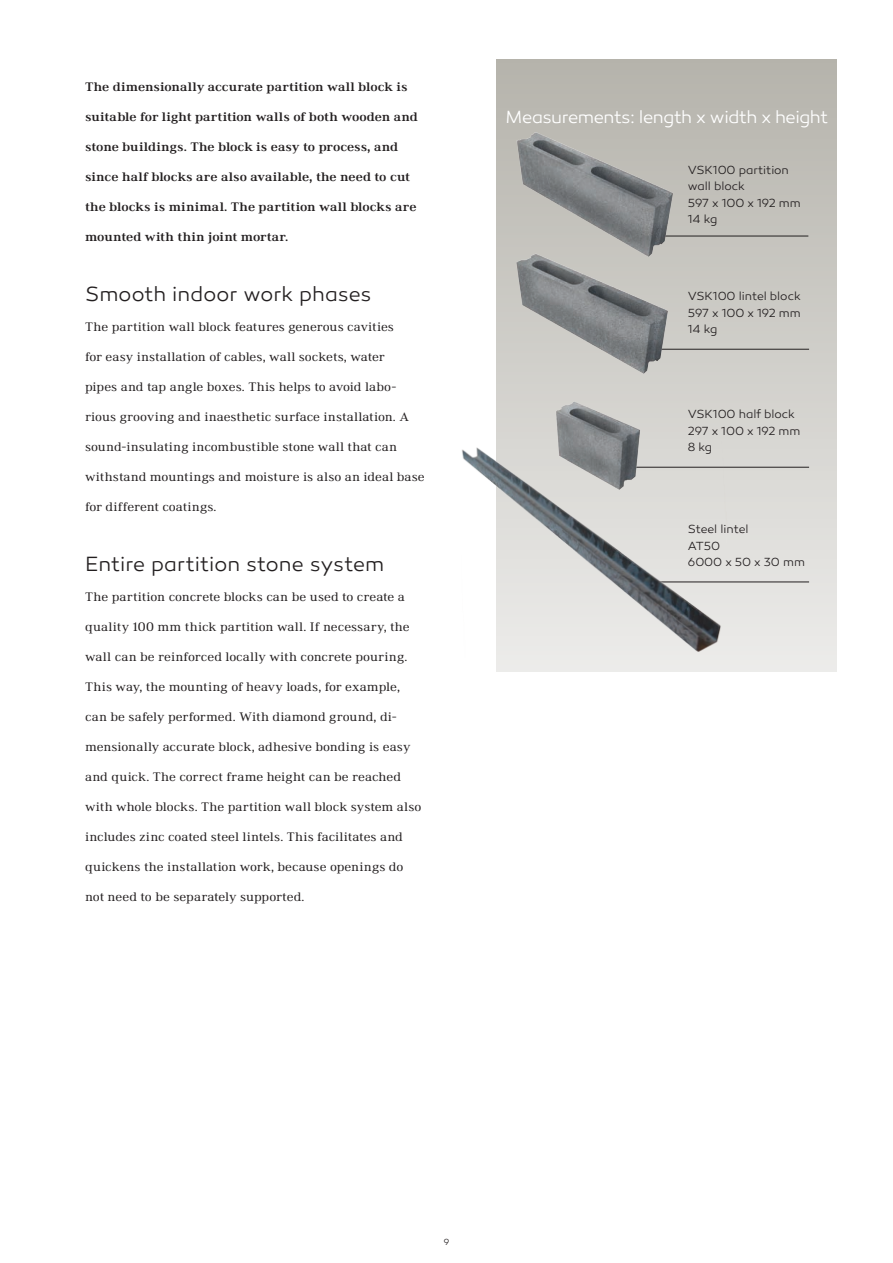
<style>
.page{position:relative;width:893px;height:1263px;background:#fff}
.page>*{position:absolute;margin:0;border:0;box-sizing:border-box;transform-origin:0 0}
.Paragraph_Style_1{font:300 21px "Canaro";color:#231f20}
.kuvateksti_black{font:300 18px "Canaro";letter-spacing:-.025em;color:#fff}
.t1{font:expanded 12.75px "Ethos";color:#231f20}
.t2{font:700 expanded 12.75px "Ethos";color:#231f20}
.kuvateksti_black-2{font:300 12px "Canaro";letter-spacing:-.005em;color:#231f20}
.t3{font:300 9px "Canaro";color:#231f20}
</style>
<div class="page">
<div style="left:497px;top:60px;width:340px;height:612px;background:linear-gradient(to bottom,#b5b3ac,#ebebe9)"></div>
<hr style="left:654px;top:236px;width:154px;height:1px;background:#231f20">
<hr style="left:648px;top:349px;width:161px;height:1px;background:#231f20">
<hr style="left:616px;top:467px;width:193px;height:1px;background:#231f20">
<img style="left:496px;top:97px;width:240px;height:127px">
<img style="left:496px;top:224px;width:240px;height:132px">
<img style="left:496px;top:356px;width:240px;height:204px">
<hr style="left:630px;top:581px;width:179px;height:1px;background:#231f20">
<img style="left:462px;top:442px;width:267px;height:216px">
<p class="t2" style="left:85px;top:79px;width:324px">The dimensionally accurate partition wall block is</p>
<p class="t2" style="left:85px;top:109px;width:334px">suitable for light partition walls of both wooden and</p>
<p class="t2" style="left:85px;top:139px;width:314px">stone buildings. The block is easy to process, and</p>
<p class="t2" style="left:85px;top:169px;width:326px">since half blocks are also available, the need to cut</p>
<p class="t2" style="left:85px;top:199px;width:333px">the blocks is minimal. The partition wall blocks are</p>
<p class="t2" style="left:85px;top:229px;width:205px">mounted with thin joint mortar.</p>
<p class="Paragraph_Style_1" style="left:85px;top:282px;width:288px">Smooth indoor work phases</p>
<p class="t1" style="left:85px;top:319px;width:310px">The partition wall block features generous cavities</p>
<p class="t1" style="left:85px;top:349px;width:301px">for easy installation of cables, wall sockets, water</p>
<p class="t1" style="left:85px;top:379px;width:313px">pipes and tap angle boxes. This helps to avoid labo-</p>
<p class="t1" style="left:85px;top:409px;width:325px">rious grooving and inaesthetic surface installation. A</p>
<p class="t1" style="left:85px;top:439px;width:314px">sound-insulating incombustible stone wall that can</p>
<p class="t1" style="left:85px;top:469px;width:341px">withstand mountings and moisture is also an ideal base</p>
<p class="t1" style="left:85px;top:499px;width:133px">for different coatings.</p>
<p class="Paragraph_Style_1" style="left:85px;top:552px;width:301px">Entire partition stone system</p>
<p class="t1" style="left:85px;top:589px;width:321px">The partition concrete blocks can be used to create a</p>
<p class="t1" style="left:85px;top:619px;width:326px">quality 100 mm thick partition wall. If necessary, the</p>
<p class="t1" style="left:85px;top:649px;width:324px">wall can be reinforced locally with concrete pouring.</p>
<p class="t1" style="left:85px;top:679px;width:316px">This way, the mounting of heavy loads, for example,</p>
<p class="t1" style="left:85px;top:709px;width:313px">can be safely performed. With diamond ground, di-</p>
<p class="t1" style="left:85px;top:739px;width:327px">mensionally accurate block, adhesive bonding is easy</p>
<p class="t1" style="left:85px;top:769px;width:317px">and quick. The correct frame height can be reached</p>
<p class="t1" style="left:85px;top:799px;width:338px">with whole blocks. The partition wall block system also</p>
<p class="t1" style="left:85px;top:829px;width:319px">includes zinc coated steel lintels. This facilitates and</p>
<p class="t1" style="left:85px;top:859px;width:320px">quickens the installation work, because openings do</p>
<p class="t1" style="left:85px;top:889px;width:221px">not need to be separately supported.</p>
<p class="kuvateksti_black" style="left:506px;top:107px;width:324px">Measurements: length x width x height</p>
<p class="kuvateksti_black-2" style="left:688px;top:163px;width:102px">VSK100 partition</p>
<p class="kuvateksti_black-2" style="left:688px;top:179px;width:58px">wall block</p>
<p class="kuvateksti_black-2" style="left:688px;top:196px;width:114px">597 x 100 x 192 mm</p>
<p class="kuvateksti_black-2" style="left:688px;top:212px;width:31px">14 kg</p>
<p class="kuvateksti_black-2" style="left:688px;top:289px;width:114px">VSK100 lintel block</p>
<p class="kuvateksti_black-2" style="left:688px;top:306px;width:114px">597 x 100 x 192 mm</p>
<p class="kuvateksti_black-2" style="left:688px;top:322px;width:31px">14 kg</p>
<p class="kuvateksti_black-2" style="left:688px;top:407px;width:109px">VSK100 half block</p>
<p class="kuvateksti_black-2" style="left:688px;top:424px;width:114px">297 x 100 x 192 mm</p>
<p class="kuvateksti_black-2" style="left:688px;top:440px;width:26px">8 kg</p>
<p class="kuvateksti_black-2" style="left:688px;top:522px;width:62px">Steel lintel</p>
<p class="kuvateksti_black-2" style="left:688px;top:538px;width:34px">AT50</p>
<p class="kuvateksti_black-2" style="left:688px;top:555px;width:119px">6000 x 50 x 30 mm</p>
<p class="t3" style="left:444px;top:1237px;width:7px">9</p>
</div>
